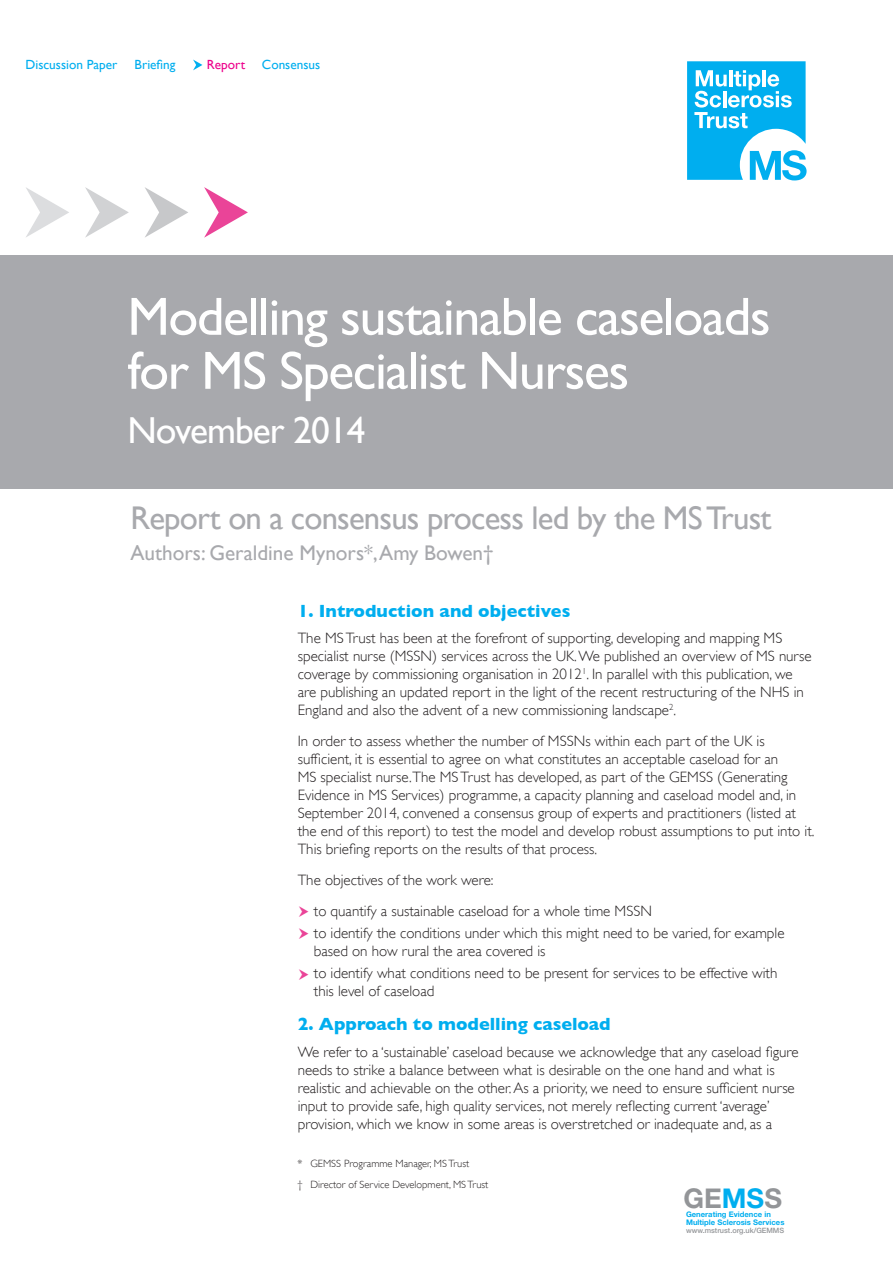
<style>
.page{position:relative;width:893px;height:1263px;background:#fff}
.page>*{position:absolute;margin:0;border:0;box-sizing:border-box;transform-origin:0 0}
.body{font:54px/54px "Gill Sans";letter-spacing:-.025em;color:#fff}
.body-2{font:37.5px "Gill Sans";letter-spacing:-.025em;color:#fff}
.body-3{font:32.85px "Gill Sans";letter-spacing:-.025em;color:#a8a9ad}
.t1{font:700 27.3px "Helvetica Neue";color:#939598}
.body-4{font:21.15px "Gill Sans";color:#a8a9ad}
.Main_Heading{font:700 18px "Gill Sans";color:#00aeef}
.Body_Text{font:300 15px/18px "Gill Sans";color:#231f20}
.bullet{font:300 15px/18px "Gill Sans";color:#231f20}
.Main_Heading-2{font:13.35px "Gill Sans";color:#00aeef}
.Main_Heading-3{font:13.35px "Gill Sans";color:#ed028c}
.References{font:300 10.5px "Gill Sans";color:#231f20}
.t2{font:700 7.65px/7.8px "Helvetica Neue";color:#00aeef}
.t3{font:500 7.35px "Helvetica Neue";color:#939598}
.s1{color:#00aeef}
</style>
<div class="page">
<svg style="left:687px;top:61px;width:120px;height:119px"></svg>
<svg style="left:26px;top:187px;width:43px;height:50px"></svg>
<svg style="left:85px;top:187px;width:44px;height:51px"></svg>
<svg style="left:145px;top:187px;width:43px;height:50px"></svg>
<svg style="left:204px;top:187px;width:44px;height:51px"></svg>
<svg style="left:193px;top:60px;width:9px;height:10px"></svg>
<div style="left:0;top:255px;width:893px;height:234px;background:#a8a9ad"></div>
<p class="Main_Heading-2" style="left:26px;top:56px;width:93px">Discussion Paper</p>
<p class="Main_Heading-2" style="left:135px;top:56px;width:42px">Briefing</p>
<p class="Main_Heading-3" style="left:207px;top:56px;width:40px">Report</p>
<p class="Main_Heading-2" style="left:262px;top:56px;width:60px">Consensus</p>
<p class="body" style="left:128px;top:289px;width:645px">Modelling sustainable caseloads for MS Specialist Nurses</p>
<p class="body-2" style="left:128px;top:408px;width:239px">November 2014</p>
<p class="body-3" style="left:130px;top:498px;width:642px">Report on a consensus process led by the MS Trust</p>
<p class="body-4" style="left:130px;top:540px;width:365px">Authors: Geraldine Mynors*, Amy Bowen†</p>
<p class="Main_Heading" style="left:298px;top:600px;width:274px">1. Introduction and objectives</p>
<p class="Body_Text" style="left:298px;top:629px;width:515px">The MS Trust has been at the forefront of supporting, developing and mapping MS specialist nurse (MSSN) services across the UK. We published an overview of MS nurse coverage by commissioning organisation in 2012<sup>1</sup>. In parallel with this publication, we are publishing an updated report in the light of the recent restructuring of the NHS in England and also the advent of a new commissioning landscape<sup>2</sup>.</p>
<p class="Body_Text" style="left:298px;top:731px;width:518px">In order to assess whether the number of MSSNs within each part of the UK is sufficient, it is essential to agree on what constitutes an acceptable caseload for an<br>MS specialist nurse.The MS Trust has developed, as part of the GEMSS (Generating Evidence in MS Services) programme, a capacity planning and caseload model and, in September 2014, convened a consensus group of experts and practitioners (listed at the end of this report) to test the model and develop robust assumptions to put into it.<br>This briefing reports on the results of that process.</p>
<p class="Body_Text" style="left:298px;top:870px;width:197px">The objectives of the work were:</p>
<p class="bullet" style="left:314px;top:901px;width:340px">to quantify a sustainable caseload for a whole time MSSN</p>
<p class="bullet" style="left:314px;top:923px;width:472px">to identify the conditions under which this might need to be varied, for example based on how rural the area covered is</p>
<p class="Body_Text" style="left:314px;top:964px;width:465px">to identify what conditions need to be present for services to be effective with this level of caseload</p>
<p class="Main_Heading" style="left:298px;top:1013px;width:314px">2. Approach to modelling caseload</p>
<p class="Body_Text" style="left:298px;top:1042px;width:503px">We refer to a ‘sustainable’ caseload because we acknowledge that any caseload figure needs to strike a balance between what is desirable on the one hand and what is realistic and achievable on the other.As a priority, we need to ensure sufficient nurse input to provide safe, high quality services, not merely reflecting current ‘average’ provision, which we know in some areas is overstretched or inadequate and, as a</p>
<p class="References" style="left:298px;top:1155px;width:173px">* GEMSS Programme Manager, MS Trust</p>
<p class="References" style="left:298px;top:1176px;width:192px">† Director of Service Development, MS Trust</p>
<p class="t1" style="left:684px;top:1181px;width:100px">GE<span class="s1">MS</span>S</p>
<p class="t2" style="left:686px;top:1210px;width:100px">Generating Evidence in<br>Multiple Sclerosis Services</p>
<p class="t3" style="left:686px;top:1226px;width:100px">www.mstrust.org.uk/GEMMS</p>
</div>
